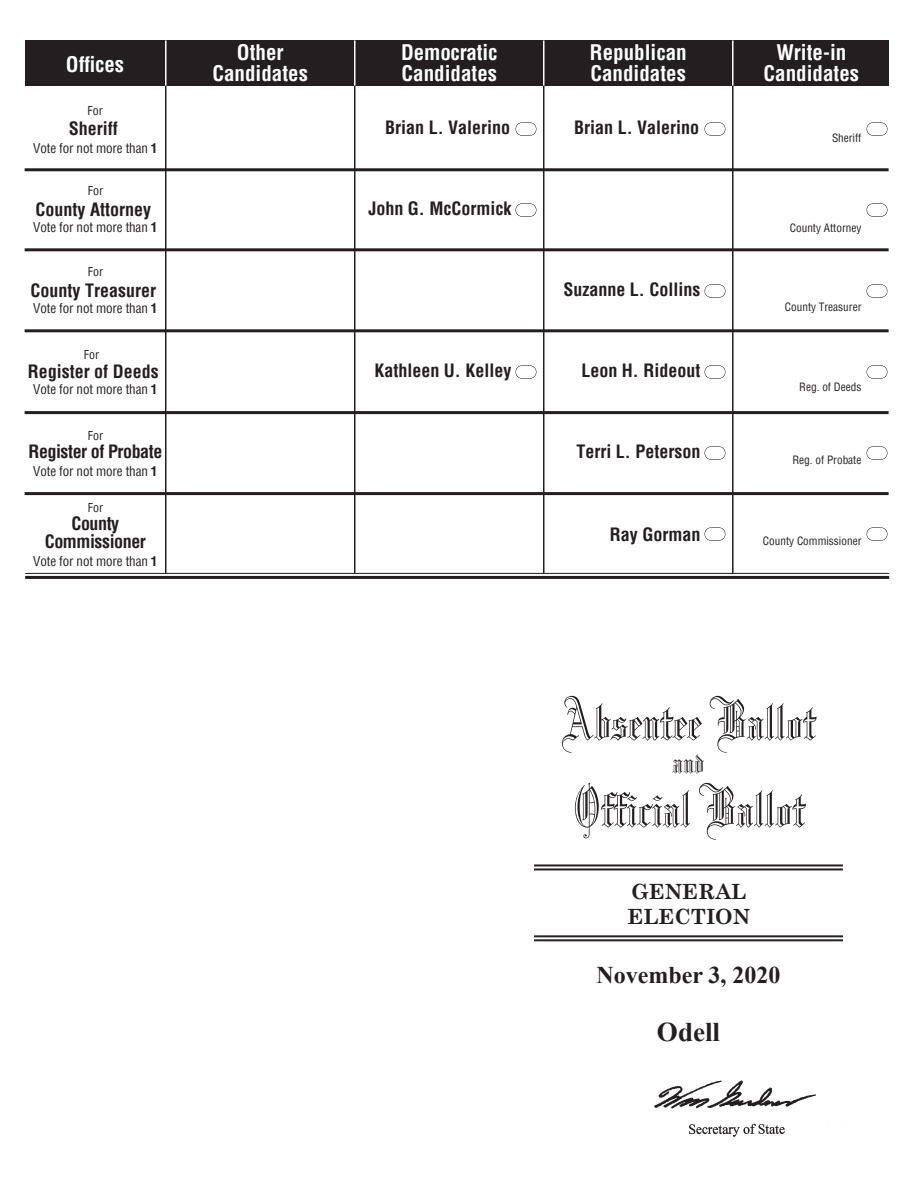
<style>
.page{position:relative;width:918px;height:1188px;background:#fff}
.page>*{position:absolute;margin:0;border:0;box-sizing:border-box;transform-origin:0 0}
.Ballot_-_For_Office{font:60px "Blackletter 686 BT";color:#231f20}
.Ballot_-_For_Office-2{font:36px "Blackletter 686 BT";color:#231f20}
.t1{font:700 27px "Times New Roman";color:#231f20}
.t2{font:700 24px "Times New Roman";color:#231f20}
.KO_Head_-_Dem-Rep{font:700 condensed 21px "Helvetica";color:#fff}
.KO_Heads_-_Office{font:700 condensed 21px "Helvetica";color:#fff}
.t3{font:700 21px "Century Schoolbook";color:#231f20}
.Ballot_-_Candidates{font:700 condensed 18px "Helvetica";color:#231f20}
.Ballot_-_For_Office-3{font:700 condensed 18px "Helvetica";color:#231f20}
.Register_of_Probate{font:700 condensed 18px "Helvetica";letter-spacing:-.025em;color:#231f20}
.Ballot_-_Vote_for_no{font:condensed 13.2px "Helvetica";letter-spacing:-.01em;color:#231f20}
.Ballot_-_For__Center{font:condensed 12px "Helvetica";color:#231f20}
.Ballot_-_Write-In_Of{font:condensed 11.25px "Helvetica";color:#231f20}
.s1{font-weight:700}
</style>
<div class="page">
<hr style="left:165px;top:86px;width:1px;height:487px;background:#231f20">
<hr style="left:354px;top:86px;width:2px;height:487px;background:#231f20">
<hr style="left:543px;top:86px;width:2px;height:487px;background:#231f20">
<hr style="left:732px;top:86px;width:2px;height:487px;background:#231f20">
<div style="left:25px;top:40px;width:864px;height:46px;background:#231f20"></div>
<hr style="left:165px;top:40px;width:1px;height:46px;background:#fff">
<hr style="left:354px;top:40px;width:2px;height:46px;background:#fff">
<hr style="left:543px;top:40px;width:1px;height:46px;background:#fff">
<hr style="left:732px;top:40px;width:2px;height:46px;background:#fff">
<hr style="left:25px;top:168px;width:864px;height:3px;background:#231f20">
<hr style="left:25px;top:248px;width:864px;height:3px;background:#231f20">
<hr style="left:25px;top:329px;width:864px;height:3px;background:#231f20">
<hr style="left:25px;top:411px;width:864px;height:3px;background:#231f20">
<hr style="left:25px;top:492px;width:864px;height:3px;background:#231f20">
<hr style="left:25px;top:573px;width:864px;height:1px;background:#231f20">
<hr style="left:25px;top:576px;width:864px;height:3px;background:#231f20">
<svg style="left:867px;top:122px;width:21px;height:14px"></svg>
<svg style="left:867px;top:203px;width:21px;height:14px"></svg>
<svg style="left:867px;top:284px;width:21px;height:14px"></svg>
<svg style="left:867px;top:365px;width:21px;height:14px"></svg>
<svg style="left:867px;top:446px;width:21px;height:14px"></svg>
<svg style="left:867px;top:527px;width:21px;height:14px"></svg>
<svg style="left:704px;top:122px;width:21px;height:14px"></svg>
<svg style="left:704px;top:284px;width:21px;height:14px"></svg>
<svg style="left:704px;top:365px;width:21px;height:14px"></svg>
<svg style="left:704px;top:446px;width:21px;height:14px"></svg>
<svg style="left:704px;top:527px;width:21px;height:14px"></svg>
<svg style="left:515px;top:122px;width:21px;height:14px"></svg>
<svg style="left:515px;top:203px;width:21px;height:14px"></svg>
<svg style="left:515px;top:365px;width:21px;height:14px"></svg>
<hr style="left:534px;top:864px;width:309px;height:2px;background:#231f20">
<hr style="left:534px;top:868px;width:309px;height:2px;background:#231f20">
<hr style="left:534px;top:935px;width:309px;height:2px;background:#231f20">
<hr style="left:534px;top:939px;width:309px;height:2px;background:#231f20">
<img style="left:654px;top:1080px;width:192px;height:57px">
<p class="KO_Heads_-_Office" style="left:66px;top:50px;width:60px">Offices</p>
<p class="Ballot_-_For__Center" style="left:88px;top:103px;width:17px">For</p>
<p class="Ballot_-_For_Office-3" style="left:69px;top:116px;width:51px">Sheriff</p>
<p class="Ballot_-_Vote_for_no" style="left:33px;top:140px;width:126px">Vote for not more than <span class="s1">1</span></p>
<p class="Ballot_-_For__Center" style="left:88px;top:183px;width:17px">For</p>
<p class="Ballot_-_For_Office-3" style="left:36px;top:197px;width:117px">County Attorney</p>
<p class="Ballot_-_Vote_for_no" style="left:33px;top:219px;width:126px">Vote for not more than <span class="s1">1</span></p>
<p class="Ballot_-_For__Center" style="left:88px;top:264px;width:17px">For</p>
<p class="Ballot_-_For_Office-3" style="left:31px;top:278px;width:127px">County Treasurer</p>
<p class="Ballot_-_Vote_for_no" style="left:33px;top:300px;width:126px">Vote for not more than <span class="s1">1</span></p>
<p class="Ballot_-_For__Center" style="left:84px;top:346px;width:17px">For</p>
<p class="Ballot_-_For_Office-3" style="left:28px;top:359px;width:132px">Register of Deeds</p>
<p class="Ballot_-_Vote_for_no" style="left:33px;top:381px;width:126px">Vote for not more than <span class="s1">1</span></p>
<p class="Ballot_-_For__Center" style="left:88px;top:428px;width:17px">For</p>
<p class="Register_of_Probate" style="left:28px;top:440px;width:135px">Register of Probate</p>
<p class="Ballot_-_Vote_for_no" style="left:33px;top:462px;width:126px">Vote for not more than <span class="s1">1</span></p>
<p class="Ballot_-_For__Center" style="left:88px;top:500px;width:17px">For</p>
<p class="Register_of_Probate" style="left:72px;top:512px;width:49px">County</p>
<p class="Register_of_Probate" style="left:45px;top:530px;width:103px">Commissioner</p>
<p class="Ballot_-_Vote_for_no" style="left:33px;top:552px;width:126px">Vote for not more than <span class="s1">1</span></p>
<p class="KO_Head_-_Dem-Rep" style="left:237px;top:38px;width:48px">Other</p>
<p class="KO_Head_-_Dem-Rep" style="left:212px;top:59px;width:97px">Candidates</p>
<p class="KO_Head_-_Dem-Rep" style="left:401px;top:38px;width:98px">Democratic</p>
<p class="KO_Head_-_Dem-Rep" style="left:401px;top:59px;width:97px">Candidates</p>
<p class="KO_Head_-_Dem-Rep" style="left:590px;top:38px;width:98px">Republican</p>
<p class="KO_Head_-_Dem-Rep" style="left:590px;top:59px;width:97px">Candidates</p>
<p class="KO_Heads_-_Office" style="left:776px;top:38px;width:71px">Write-in</p>
<p class="KO_Head_-_Dem-Rep" style="left:764px;top:59px;width:97px">Candidates</p>
<p class="Ballot_-_Candidates" style="left:385px;top:116px;width:127px">Brian L. Valerino</p>
<p class="Ballot_-_Candidates" style="left:574px;top:116px;width:127px">Brian L. Valerino</p>
<p class="Ballot_-_Write-In_Of" style="left:832px;top:130px;width:31px">Sheriff</p>
<p class="Ballot_-_Candidates" style="left:368px;top:197px;width:144px">John G. McCormick</p>
<p class="Ballot_-_Write-In_Of" style="left:790px;top:220px;width:73px">County Attorney</p>
<p class="Ballot_-_Candidates" style="left:563px;top:278px;width:139px">Suzanne L. Collins</p>
<p class="Ballot_-_Write-In_Of" style="left:785px;top:300px;width:78px">County Treasurer</p>
<p class="Ballot_-_Candidates" style="left:374px;top:359px;width:139px">Kathleen U. Kelley</p>
<p class="Ballot_-_Candidates" style="left:581px;top:359px;width:120px">Leon H. Rideout</p>
<p class="Ballot_-_Write-In_Of" style="left:799px;top:379px;width:64px">Reg. of Deeds</p>
<p class="Ballot_-_Candidates" style="left:576px;top:440px;width:125px">Terri L. Peterson</p>
<p class="Ballot_-_Write-In_Of" style="left:792px;top:453px;width:71px">Reg. of Probate</p>
<p class="Ballot_-_Candidates" style="left:610px;top:522px;width:92px">Ray Gorman</p>
<p class="Ballot_-_Write-In_Of" style="left:763px;top:534px;width:100px">County Commissioner</p>
<p class="Ballot_-_For_Office" style="left:561px;top:684px;width:256px">Absentee Ballot</p>
<p class="Ballot_-_For_Office-2" style="left:672px;top:739px;width:34px">and</p>
<p class="Ballot_-_For_Office" style="left:572px;top:771px;width:234px">Official Ballot</p>
<p class="t3" style="left:631px;top:878px;width:117px">GENERAL</p>
<p class="t3" style="left:627px;top:904px;width:124px">ELECTION</p>
<p class="t2" style="left:596px;top:957px;width:186px">November 3, 2020</p>
<p class="t1" style="left:657px;top:1012px;width:65px">Odell</p>
</div>
